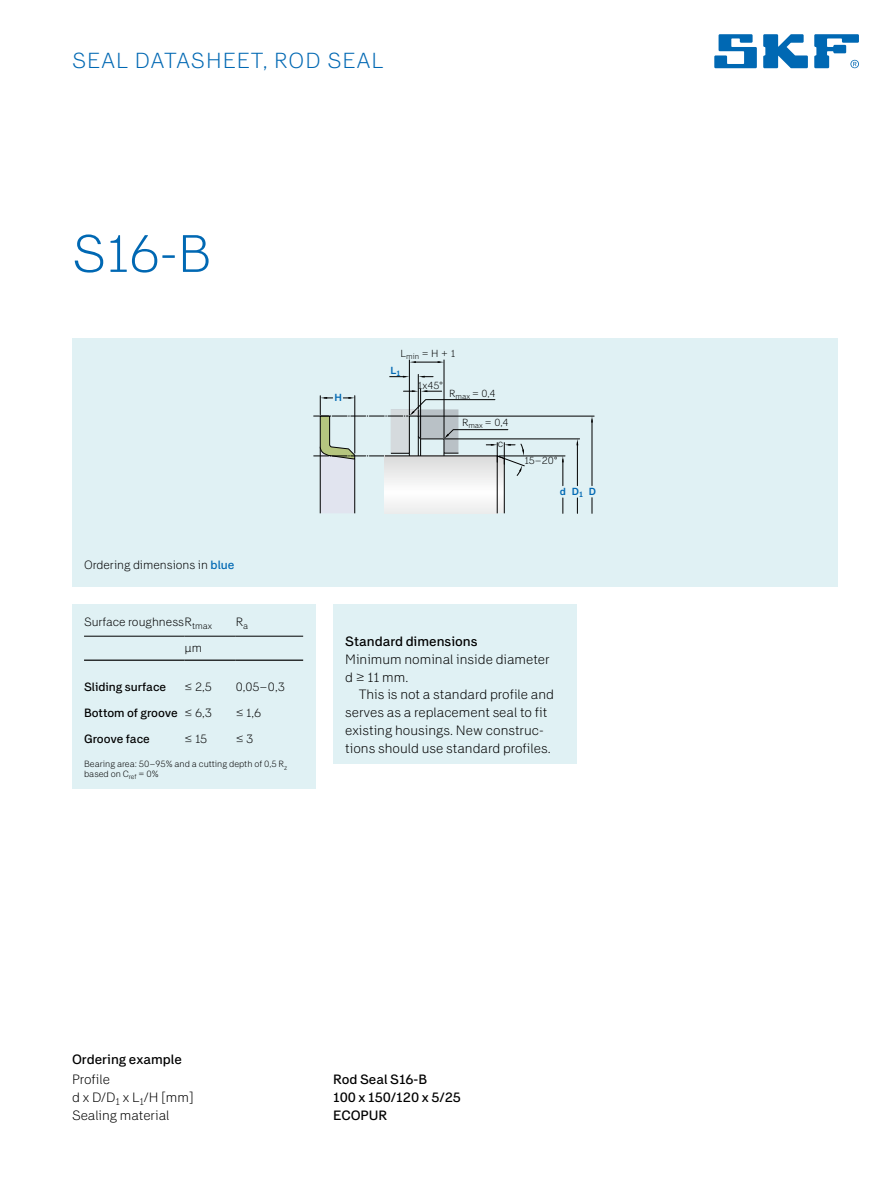
<style>
.page{position:relative;width:893px;height:1191px;background:#fff}
.page>*{position:absolute;margin:0;border:0;box-sizing:border-box;transform-origin:0 0}
.t1{font:300 52.5px "SKF Sans";color:#0068b3}
.t2{font:300 21.75px "SKF Sans";letter-spacing:.05em;color:#0068b3}
.t3{font:300 13.5px/17.9px "SKF Sans";color:#000}
.t4{font:500 13.5px "SKF Sans";color:#000}
.t5{font:300 12px "SKF Sans";color:#000}
.t6{font:500 12px "SKF Sans";letter-spacing:-.005em;color:#000}
.t7{font:300 10.2px "SKF Sans";color:#000}
.t8{font:700 10.2px "SKF Sans";color:#0068b3}
.t9{font:300 9px/9.8px "SKF Sans";color:#000}
.s1{font-weight:500;color:#0068b3}
.s2{font-weight:300}
</style>
<div class="page">
<div style="left:72px;top:604px;width:243px;height:185px;background:#e0f1f4"></div>
<div style="left:72px;top:338px;width:765px;height:249px;background:#e0f1f4"></div>
<hr style="left:499px;top:456px;width:66px;height:1px;background:#000">
<svg style="left:562px;top:456px;width:1px;height:30px"></svg>
<svg style="left:562px;top:498px;width:1px;height:15px"></svg>
<hr style="left:444px;top:439px;width:135px;height:1px;background:#000">
<hr style="left:577px;top:443px;width:1px;height:43px;background:#000">
<svg style="left:577px;top:498px;width:1px;height:15px"></svg>
<hr style="left:419px;top:416px;width:175px;height:1px;background:#000">
<hr style="left:591px;top:420px;width:1px;height:66px;background:#000">
<svg style="left:591px;top:416px;width:2px;height:7px"></svg>
<svg style="left:591px;top:498px;width:1px;height:15px"></svg>
<hr style="left:418px;top:374px;width:1px;height:35px;background:#000">
<hr style="left:420px;top:389px;width:1px;height:49px;background:#000">
<svg style="left:389px;top:376px;width:20px;height:2px"></svg>
<svg style="left:418px;top:376px;width:15px;height:2px"></svg>
<hr style="left:409px;top:360px;width:1px;height:55px;background:#000">
<hr style="left:444px;top:360px;width:1px;height:78px;background:#000">
<svg style="left:409px;top:361px;width:35px;height:2px"></svg>
<svg style="left:313px;top:390px;width:212px;height:124px"></svg>
<hr style="left:84px;top:636px;width:101px;height:1px;background:#000">
<hr style="left:84px;top:660px;width:101px;height:1px;background:#000">
<hr style="left:185px;top:636px;width:51px;height:1px;background:#000">
<hr style="left:185px;top:660px;width:51px;height:1px;background:#000">
<hr style="left:236px;top:636px;width:67px;height:1px;background:#000">
<hr style="left:236px;top:660px;width:67px;height:1px;background:#000">
<div style="left:333px;top:604px;width:243px;height:160px;background:#e0f1f4"></div>
<svg style="left:714px;top:34px;width:42px;height:34px"></svg>
<svg style="left:763px;top:34px;width:44px;height:34px"></svg>
<svg style="left:814px;top:34px;width:44px;height:34px"></svg>
<h2 class="t2" style="left:72px;top:51px;width:313px">SEAL DATASHEET, ROD SEAL</h2>
<h1 class="t1" style="left:72px;top:232px;width:140px">S16-B</h1>
<p class="t5" style="left:84px;top:560px;width:152px">Ordering dimensions in <span class="s1">blue</span></p>
<p class="t5" style="left:84px;top:617px;width:130px">Surface roughnessR<sub>tmax</sub></p>
<p class="t5" style="left:236px;top:617px;width:14px">R<sub>a</sub></p>
<p class="t5" style="left:184px;top:643px;width:19px">µm</p>
<p class="t6" style="left:84px;top:682px;width:84px">Sliding surface</p>
<p class="t5" style="left:184px;top:682px;width:29px">≤ 2,5</p>
<p class="t5" style="left:236px;top:682px;width:51px">0,05–0,3</p>
<p class="t6" style="left:84px;top:708px;width:129px">Bottom of groove <span class="s2">≤ 6,3</span></p>
<p class="t5" style="left:236px;top:708px;width:27px">≤ 1,6</p>
<p class="t6" style="left:84px;top:734px;width:67px">Groove face</p>
<p class="t5" style="left:184px;top:734px;width:24px">≤ 15</p>
<p class="t5" style="left:236px;top:734px;width:19px">≤ 3</p>
<p class="t9" style="left:84px;top:760px;width:205px">Bearing area: 50–95% and a cutting depth of 0,5 R<sub>z </sub>based on C<sub>ref</sub> = 0%</p>
<p class="t7" style="left:400px;top:350px;width:56px">L<sub>min</sub> = H + 1</p>
<p class="t8" style="left:334px;top:394px;width:9px">H</p>
<p class="t8" style="left:390px;top:367px;width:11px">L<sub>1</sub></p>
<p class="t7" style="left:418px;top:381px;width:27px">1x45°</p>
<p class="t7" style="left:449px;top:389px;width:48px">R<sub>max</sub> = 0,4</p>
<p class="t7" style="left:462px;top:419px;width:48px">R<sub>max</sub> = 0,4</p>
<p class="t7" style="left:498px;top:440px;width:7px">c</p>
<p class="t7" style="left:524px;top:457px;width:35px">15–20°</p>
<p class="t8" style="left:560px;top:488px;width:38px">dD<sub>1</sub> D</p>
<p class="t4" style="left:345px;top:635px;width:134px">Standard dimensions</p>
<p class="t3" style="left:345px;top:651px;width:206px">Minimum nominal inside diameter d ≥ 11 mm.</p>
<p class="t3" style="left:345px;top:687px;width:210px;text-indent:14px">This is not a standard profile and serves as a replacement seal to fit existing housings. New construc&shy;tions should use standard profiles.</p>
<p class="t4" style="left:72px;top:1053px;width:111px">Ordering example</p>
<p class="t3" style="left:72px;top:1071px;width:39px">Profile</p>
<p class="t4" style="left:333px;top:1073px;width:95px">Rod Seal S16-B</p>
<p class="t3" style="left:72px;top:1089px;width:123px">d x D/D<sub>1</sub> x L<sub>1</sub>/H [mm]</p>
<p class="t4" style="left:333px;top:1091px;width:129px">100 x 150/120 x 5/25</p>
<p class="t3" style="left:72px;top:1107px;width:99px">Sealing material</p>
<p class="t4" style="left:333px;top:1109px;width:56px">ECOPUR</p>
</div>
